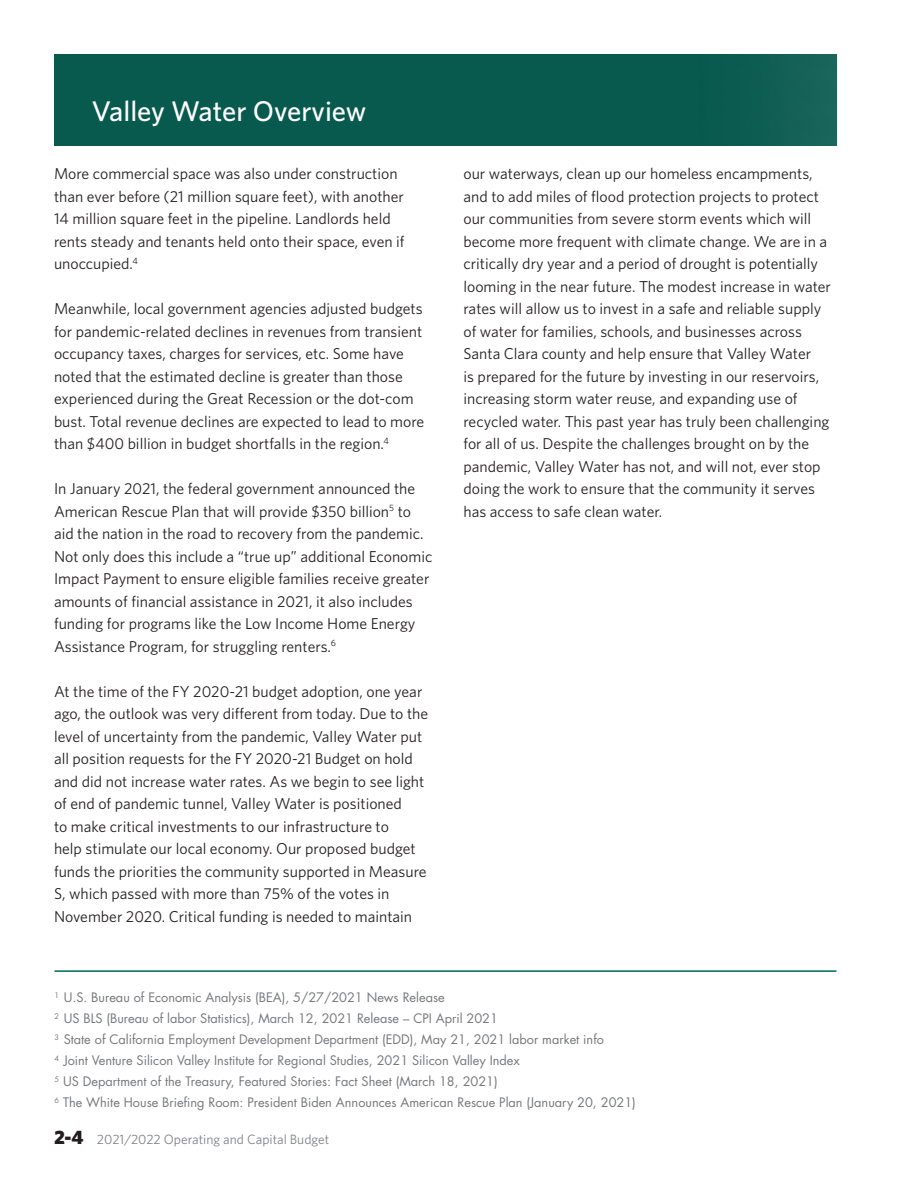
<style>
.page{position:relative;width:918px;height:1188px;background:#fff}
.page>*{position:absolute;margin:0;border:0;box-sizing:border-box;transform-origin:0 0}
.t1{font:500 28.5px "Whitney";color:#fff}
.t2{font:15.75px/22.5px "Whitney";color:#231f20}
.t3{font:13.5px "Whitney";color:#808285}
.t4{font:12.75px "Futura Std";color:#76787b}
.s1{font-weight:900;font-size:19.5px;color:#231f20}
</style>
<div class="page">
<img style="left:54px;top:55px;width:783px;height:91px">
<hr style="left:55px;top:970px;width:781px;height:2px;background:#006756">
<h1 class="t1" style="left:92px;top:93px;width:276px">Valley Water Overview</h1>
<p class="t2" style="left:54px;top:162px;width:352px">More commercial space was also under construction than ever before (21 million square feet), with another 14 million square feet in the pipeline. Landlords held rents steady and tenants held onto their space, even if unoccupied.<sup>4</sup></p>
<p class="t2" style="left:54px;top:297px;width:372px">Meanwhile, local government agencies adjusted budgets for pandemic-related declines in revenues from transient occupancy taxes, charges for services, etc. Some have noted that the estimated decline is greater than those experienced during the Great Recession or the dot-com bust. Total revenue declines are expected to lead to more than $400 billion in budget shortfalls in the region.<sup>4</sup></p>
<p class="t2" style="left:54px;top:477px;width:380px">In January 2021, the federal government announced the American Rescue Plan that will provide $350 billion<sup>5</sup> to aid the nation in the road to recovery from the pandemic.<br>Not only does this include a “true up” additional Economic Impact Payment to ensure eligible families receive greater amounts of financial assistance in 2021, it also includes funding for programs like the Low Income Home Energy Assistance Program, for struggling renters.<sup>6</sup></p>
<p class="t2" style="left:54px;top:679px;width:376px">At the time of the FY 2020-21 budget adoption, one year ago, the outlook was very different from today. Due to the level of uncertainty from the pandemic, Valley Water put all position requests for the FY 2020-21 Budget on hold and did not increase water rates. As we begin to see light of end of pandemic tunnel, Valley Water is positioned<br>to make critical investments to our infrastructure to<br>help stimulate our local economy. Our proposed budget funds the priorities the community supported in Measure S, which passed with more than 75% of the votes in November 2020. Critical funding is needed to maintain</p>
<p class="t2" style="left:464px;top:162px;width:369px">our waterways, clean up our homeless encampments, and to add miles of flood protection projects to protect our communities from severe storm events which will become more frequent with climate change. We are in a critically dry year and a period of drought is potentially looming in the near future. The modest increase in water rates will allow us to invest in a safe and reliable supply of water for families, schools, and businesses across Santa Clara county and help ensure that Valley Water<br>is prepared for the future by investing in our reservoirs, increasing storm water reuse, and expanding use of recycled water. This past year has truly been challenging for all of us. Despite the challenges brought on by the pandemic, Valley Water has not, and will not, ever stop doing the work to ensure that the community it serves has access to safe clean water.</p>
<p class="t4" style="left:55px;top:989px;width:392px"><sup>1</sup> U.S. Bureau of Economic Analysis (BEA), 5/27/2021 News Release</p>
<p class="t4" style="left:55px;top:1010px;width:445px"><sup>2</sup> US BLS (Bureau of labor Statistics), March 12, 2021 Release – CPI April 2021</p>
<p class="t4" style="left:55px;top:1031px;width:551px"><sup>3</sup> State of California Employment Development Department (EDD), May 21, 2021 labor market info</p>
<p class="t4" style="left:55px;top:1052px;width:467px"><sup>4</sup> Joint Venture Silicon Valley Institute for Regional Studies, 2021 Silicon Valley Index</p>
<p class="t4" style="left:55px;top:1073px;width:445px"><sup>5</sup> US Department of the Treasury, Featured Stories: Fact Sheet (March 18, 2021)</p>
<p class="t4" style="left:55px;top:1094px;width:583px"><sup>6</sup> The White House Briefing Room: President Biden Announces American Rescue Plan (January 20, 2021)</p>
<p class="t3" style="left:54px;top:1130px;width:277px"><span class="s1">2-4</span> 2021/2022 Operating and Capital Budget</p>
</div>
